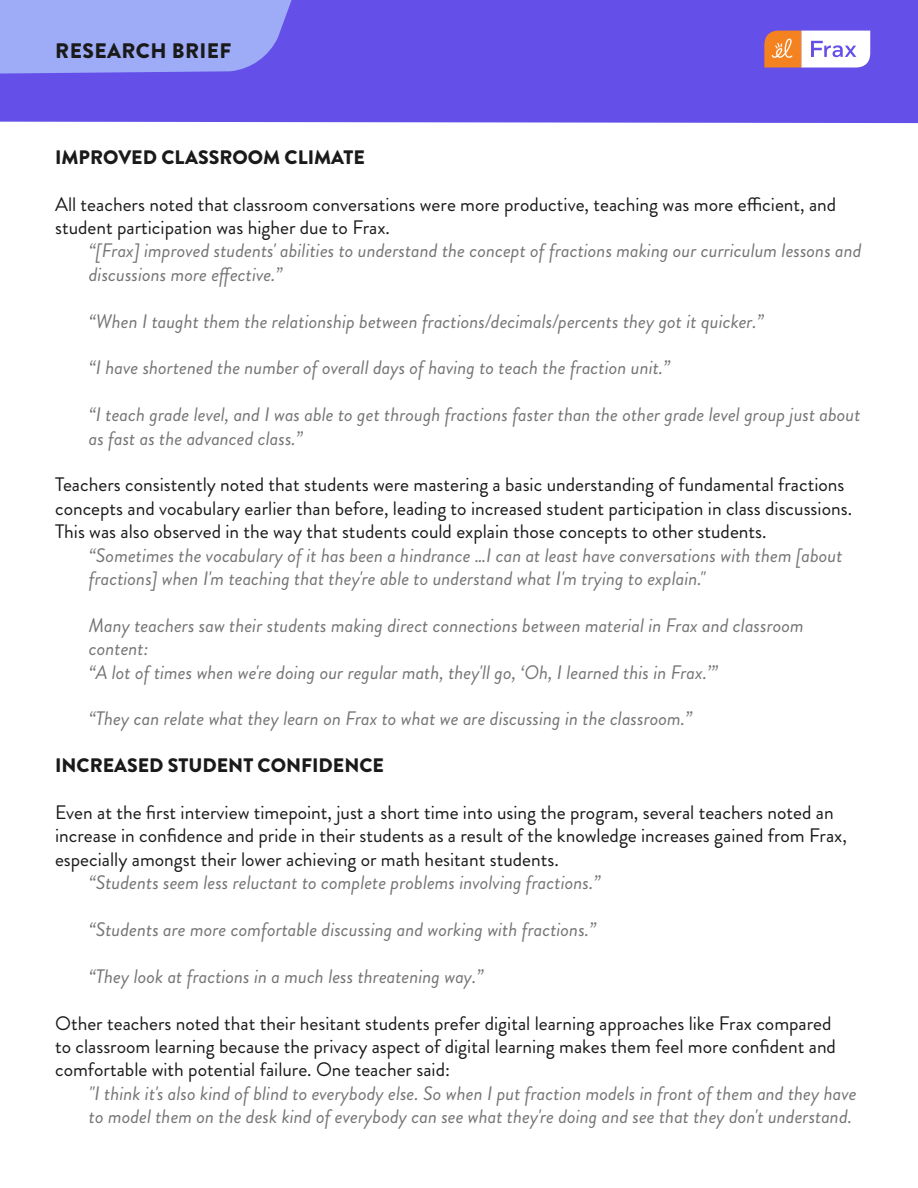
<style>
.page{position:relative;width:918px;height:1188px;background:#fff}
.page>*{position:absolute;margin:0;border:0;box-sizing:border-box;transform-origin:0 0}
.t1{font:900 21px "Brandon Grotesque";letter-spacing:.02em;color:#1a1a1a}
.t2{font:italic 19.5px/23.4px "Brandon Grotesque";color:#757575}
.t3{font:19.5px/23.4px "Brandon Grotesque";color:#1a1a1a}
.t4{font:900 19.5px "Brandon Grotesque";color:#1a1a1a}
</style>
<div class="page">
<div style="left:0;top:0;width:918px;height:123px;background:#6450e8"></div>
<svg style="left:0;top:0;width:386px;height:76px;background:#8b8ef2"></svg>
<svg style="left:764px;top:31px;width:106px;height:37px"></svg>
<p class="t1" style="left:55px;top:36px;width:178px">RESEARCH BRIEF</p>
<p class="t4" style="left:55px;top:143px;width:311px">IMPROVED CLASSROOM CLIMATE</p>
<p class="t3" style="left:55px;top:192px;width:783px">All teachers noted that classroom conversations were more productive, teaching was more efficient, and student participation was higher due to Frax.</p>
<p class="t2" style="left:89px;top:239px;width:774px">“[Frax] improved students' abilities to understand the concept of fractions making our curriculum lessons and discussions more effective.”</p>
<p class="t2" style="left:89px;top:309px;width:676px">“When I taught them the relationship between fractions/decimals/percents they got it quicker.”</p>
<p class="t2" style="left:89px;top:356px;width:583px">“I have shortened the number of overall days of having to teach the fraction unit.”</p>
<p class="t2" style="left:89px;top:403px;width:773px">“I teach grade level, and I was able to get through fractions faster than the other grade level group just about as fast as the advanced class.”</p>
<p class="t3" style="left:55px;top:473px;width:799px">Teachers consistently noted that students were mastering a basic understanding of fundamental fractions concepts and vocabulary earlier than before, leading to increased student participation in class discussions.<br>This was also observed in the way that students could explain those concepts to other students.</p>
<p class="t2" style="left:89px;top:543px;width:755px">“Sometimes the vocabulary of it has been a hindrance …I can at least have conversations with them [about fractions] when I'm teaching that they're able to understand what I'm trying to explain."</p>
<p class="t2" style="left:89px;top:614px;width:716px">Many teachers saw their students making direct connections between material in Frax and classroom content:</p>
<p class="t2" style="left:89px;top:660px;width:631px">“A lot of times when we're doing our regular math, they'll go, ‘Oh, I learned this in Frax.’”</p>
<p class="t2" style="left:89px;top:707px;width:605px">“They can relate what they learn on Frax to what we are discussing in the classroom.”</p>
<p class="t4" style="left:55px;top:752px;width:330px">INCREASED STUDENT CONFIDENCE</p>
<p class="t3" style="left:55px;top:801px;width:793px">Even at the first interview timepoint, just a short time into using the program, several teachers noted an increase in confidence and pride in their students as a result of the knowledge increases gained from Frax, especially amongst their lower achieving or math hesitant students.</p>
<p class="t2" style="left:89px;top:871px;width:513px">“Students seem less reluctant to complete problems involving fractions.”</p>
<p class="t2" style="left:89px;top:918px;width:509px">“Students are more comfortable discussing and working with fractions.”</p>
<p class="t2" style="left:89px;top:965px;width:396px">“They look at fractions in a much less threatening way.”</p>
<p class="t3" style="left:55px;top:1011px;width:782px">Other teachers noted that their hesitant students prefer digital learning approaches like Frax compared to classroom learning because the privacy aspect of digital learning makes them feel more confident and comfortable with potential failure. One teacher said:</p>
<p class="t2" style="left:89px;top:1082px;width:769px">"I think it's also kind of blind to everybody else. So when I put fraction models in front of them and they have to model them on the desk kind of everybody can see what they're doing and see that they don't understand.</p>
</div>
